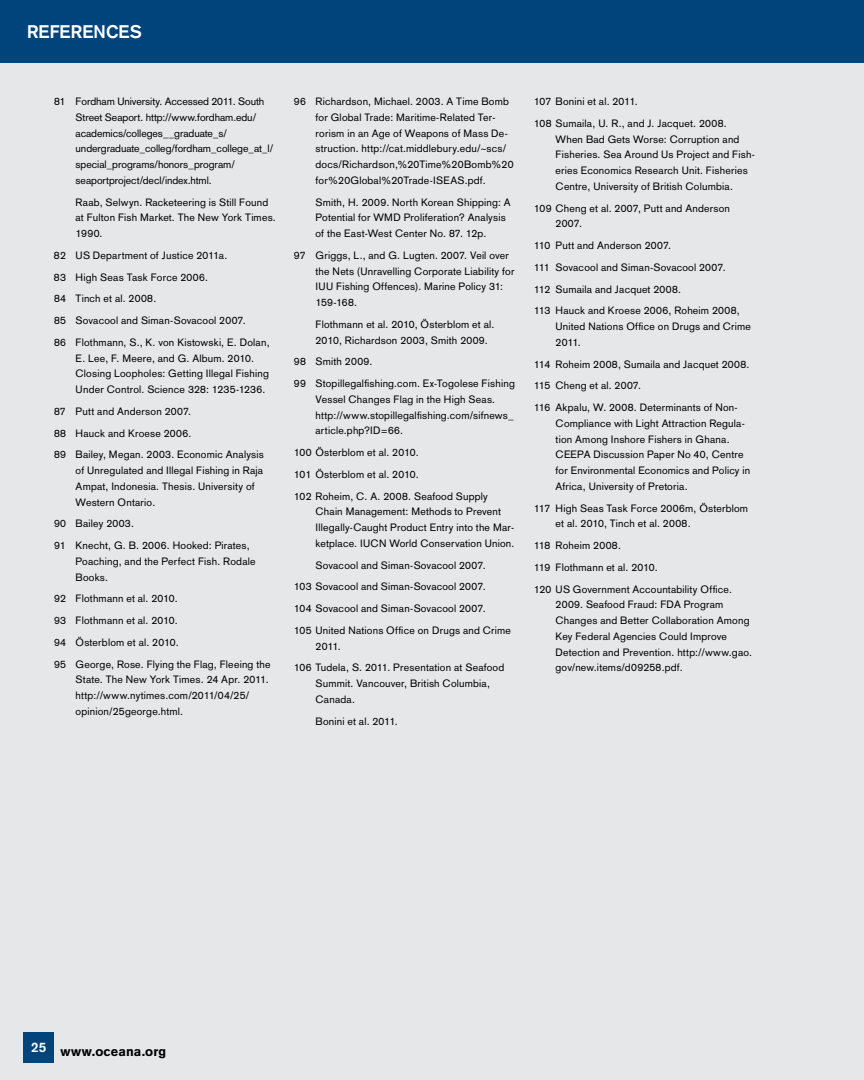
<style>
.page{position:relative;width:864px;height:1080px;background:#e6e7e8}
.page>*{position:absolute;margin:0;border:0;box-sizing:border-box;transform-origin:0 0}
.t1{font:700 18px "Akzidenz Grotesk";letter-spacing:.01em;color:#fff}
.t2{font:900 12.75px "Akzidenz Grotesk";letter-spacing:.01em;color:#000}
.t3{font:10.5px/15.8px "Akzidenz Grotesk";letter-spacing:.02em;color:#000}
.t4{font:10.5px/15.8px "Akzidenz Grotesk";letter-spacing:-.005em;color:#000}
</style>
<div class="page">
<div style="left:0;top:0;width:864px;height:62px;background:#00447c"></div>
<div style="left:24px;top:1032px;width:30px;height:30px;background:#00447c"></div>
<h1 class="t1" style="left:27px;top:21px;width:104px">REFERENCES</h1>
<p class="t4" style="left:76px;top:94px;width:199px;text-indent:-22px">81 Fordham University. Accessed 2011. South Street Seaport. http://www.fordham.edu/ academics/colleges__graduate_s/ undergraduate_colleg/fordham_college_at_l/ special_programs/honors_program/ seaportproject/decl/index.html.</p>
<p class="t3" style="left:54px;top:194px;width:16px">R</p>
<p class="t3" style="left:76px;top:194px;width:202px;text-indent:7px">aab, Selwyn. Racketeering is Still Found at Fulton Fish Market. The New York Times.<br>1990.</p>
<p class="t3" style="left:54px;top:244px;width:217px;line-height:21.8px">82 US Department of Justice 2011a.<br>83 H igh Seas Task Force 2006.<br>84 Tinch et al. 2008.<br>85 Sovacool and Siman-Sovacool 2007.<br>86 Flothmann, S., K. von Kistowski, E. Dolan,</p>
<p class="t3" style="left:76px;top:350px;width:195px">E. Lee, F. Meere, and G. Album. 2010.<br>Closing Loopholes: Getting I llegal Fishing<br>Under Control. Science 328: 1235-1236.</p>
<p class="t3" style="left:54px;top:400px;width:211px;line-height:21.8px">87 Putt and Anderson 2007.<br>88 Hauck and Kroese 2006.<br>89 Bailey, Megan. 2003. Economic Analysis</p>
<p class="t3" style="left:76px;top:463px;width:189px">of Unregulated and I llegal Fishing in Raja<br>Ampat, I ndonesia. Thesis. University of<br>Western Ontario.</p>
<p class="t3" style="left:54px;top:513px;width:197px;line-height:21.8px">90 Bailey 2003.<br>91 Knecht, G. B. 2006. Hooked: Pirates,</p>
<p class="t3" style="left:76px;top:553px;width:182px">Poaching, and the Perfect Fish. Rodale<br>Books.</p>
<p class="t3" style="left:54px;top:588px;width:218px;line-height:21.8px">92 Flothmann et al. 2010.<br>93 Flothmann et al. 2010.<br>94 Österblom et al. 2010.<br>95 George, Rose. Flying the Flag, Fleeing the</p>
<p class="t3" style="left:76px;top:672px;width:195px">State. The New York Times. 24 Apr. 2011. http://www.nytimes.com/2011/04/25/ opinion/25george.html.</p>
<p class="t3" style="left:316px;top:94px;width:199px;text-indent:-22px">96 Richardson, Michael. 2003. A Time Bomb for Global Trade: Maritime-Related Ter&shy;rorism in an Age of Weapons of Mass De&shy;struction. http://cat.middlebury.edu/~scs/ docs/Richardson,%20Time%20Bomb%20 for%20Global%20Trade-I SEAS.pdf.</p>
<p class="t3" style="left:316px;top:194px;width:196px">Smith, H. 2009. North Korean Shipping: A<br>Potential for WMD Proliferation? Analysis of the East-West Center N o. 87. 12p.</p>
<p class="t3" style="left:316px;top:247px;width:200px;text-indent:-22px">97 G riggs, L., and G. Lugten. 2007. Veil over the Nets (Unravelling Corporate Liability for I UU Fishing Offences). Marine Policy 31:<br>159-168.</p>
<p class="t3" style="left:294px;top:316px;width:15px">F</p>
<p class="t3" style="left:316px;top:316px;width:180px;text-indent:6px">lothmann et al. 2010, Österblom et al.<br>2010, Richardson 2003, Smith 2009.</p>
<p class="t3" style="left:294px;top:351px;width:222px;line-height:21.8px">98 Smith 2009.<br>99 Stopillegalfishing.com. Ex-Togolese Fishing</p>
<p class="t3" style="left:316px;top:391px;width:200px">Vessel Changes Flag in the High Seas. http://www.stopillegalfishing.com/sifnews_ article.php?I D=66.</p>
<p class="t3" style="left:294px;top:442px;width:195px;line-height:21.8px">100 Österblom et al. 2010.<br>101 Österblom et al. 2010.<br>102 Roheim, C. A. 2008. Seafood Supply</p>
<p class="t3" style="left:316px;top:504px;width:200px">Chain Management: Methods to Prevent<br>I llegally-Caught Product Entry into the Mar&shy;ketplace. I UCN World Conservation Union.</p>
<p class="t3" style="left:294px;top:554px;width:219px;line-height:21.8px;text-indent:22px">Sovacool and Siman-Sovacool 2007.<br>103 Sovacool and Siman-Sovacool 2007.<br>104 Sovacool and Siman-Sovacool 2007.<br>105 United Nations Office on Drugs and Crime</p>
<p class="t3" style="left:294px;top:635px;width:212px;line-height:21.8px;text-indent:22px">2011.<br>106 Tudela, S. 2011. Presentation at Seafood</p>
<p class="t3" style="left:316px;top:676px;width:176px">Summit. Vancouver, British Columbia,<br>Canada.</p>
<p class="t3" style="left:316px;top:713px;width:84px">Bonini et al. 2011.</p>
<p class="t3" style="left:534px;top:91px;width:194px;line-height:21.8px">107 Bonini et al. 2011.<br>108 Sumaila, U. R., and J. Jacquet. 2008.</p>
<p class="t3" style="left:556px;top:131px;width:201px">When Bad Gets Worse: Corruption and Fisheries. Sea Around Us Project and Fish&shy;eries Economics Research Unit. Fisheries Centre, University of British Columbia.</p>
<p class="t3" style="left:556px;top:200px;width:176px;text-indent:-22px">109 Cheng et al. 2007, Putt and Anderson<br>2007.</p>
<p class="t3" style="left:534px;top:235px;width:207px;line-height:21.8px">110 Putt and Anderson 2007.<br>111 Sovacool and Siman-Sovacool 2007.<br>112 Sumaila and Jacquet 2008.<br>113 Hauck and Kroese 2006, Roheim 2008,</p>
<p class="t3" style="left:556px;top:319px;width:197px">United Nations Office on Drugs and Crime<br>2011.</p>
<p class="t3" style="left:534px;top:353px;width:217px;line-height:21.8px">114 Roheim 2008, Sumaila and Jacquet 2008.<br>115 Cheng et al. 2007.<br>116 Akpalu, W. 2008. Determinants of Non-</p>
<p class="t3" style="left:556px;top:415px;width:196px">Compliance with Light Attraction Regula&shy;tion Among I nshore Fishers in Ghana.<br>CEEPA Discussion Paper No 40, Centre for Environmental Economics and Policy in Africa, University of Pretoria.</p>
<p class="t3" style="left:556px;top:500px;width:194px;text-indent:-22px">117 H igh Seas Task Force 2006m, Österblom et al. 2010, Tinch et al. 2008.</p>
<p class="t3" style="left:534px;top:534px;width:200px;line-height:21.8px">118 Roheim 2008.<br>119 Flothmann et al. 2010.<br>120 US Government Accountability Office.</p>
<p class="t3" style="left:556px;top:597px;width:198px">2009. Seafood Fraud: FDA Program Changes and Better Collaboration Among Key Federal Agencies Could I mprove Detection and Prevention. http://www.gao. gov/new.items/d09258.pdf.</p>
<p class="t2" style="left:31px;top:1044px;width:137px"><sup>25</sup> www.oceana.org</p>
</div>
